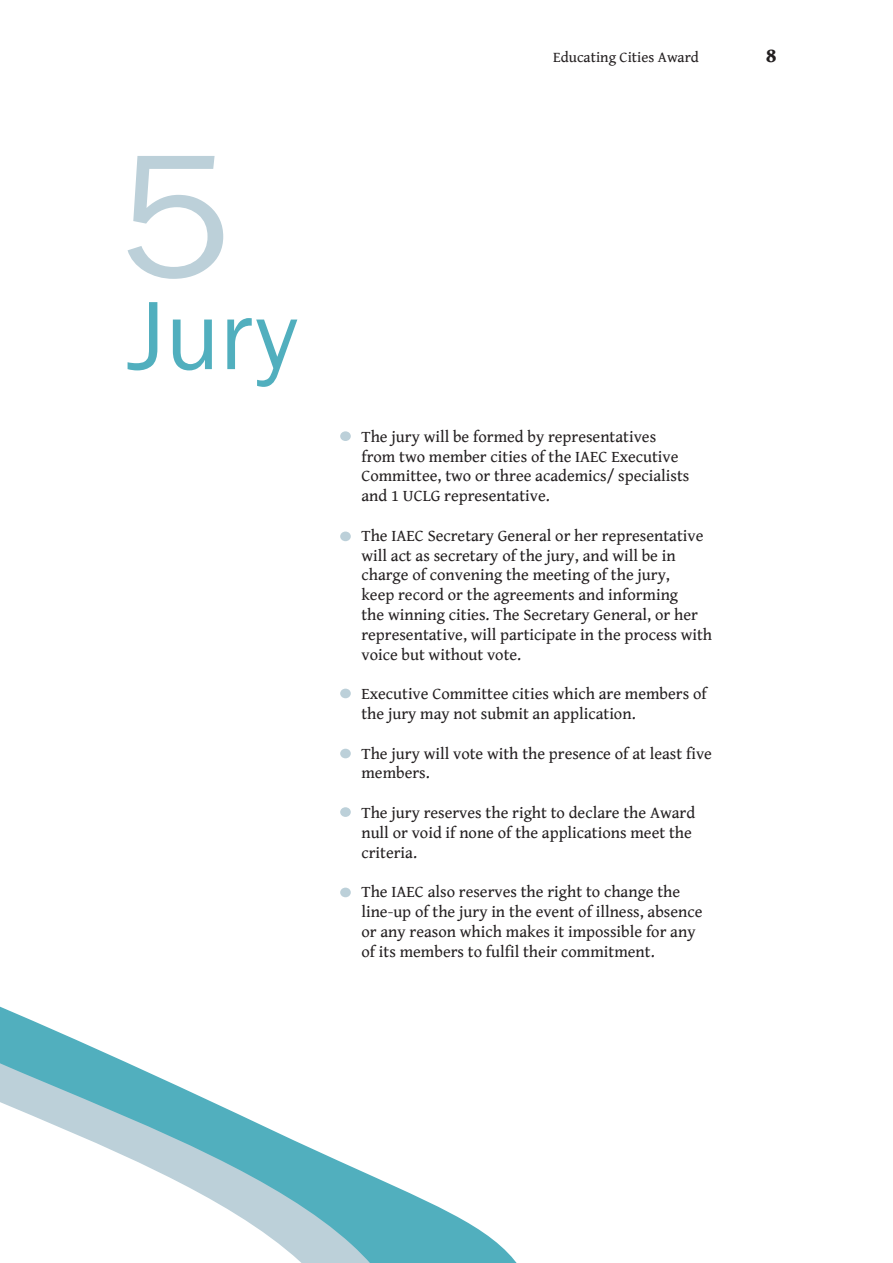
<style>
.page{position:relative;width:893px;height:1263px;background:#fff}
.page>*{position:absolute;margin:0;border:0;box-sizing:border-box;transform-origin:0 0}
._2_Títol{font:100.5px "Franklin Gothic";color:#51afbe}
.t1{font:700 21px "Gentium Book Basic";color:#231f20}
._1_Text_normal_bàsic{font:16.5px/19.8px "Gentium Book Basic";color:#231f20}
.t2{font:15px "Gentium Book Basic";color:#231f20}
</style>
<div class="page">
<svg style="left:128px;top:156px;width:95px;height:123px"></svg>
<div style="left:340px;top:431px;width:11px;height:10px;background:#bcd0d9;border-radius:50%"></div>
<div style="left:340px;top:531px;width:11px;height:10px;background:#bcd0d9;border-radius:50%"></div>
<div style="left:340px;top:689px;width:11px;height:9px;background:#bcd0d9;border-radius:50%"></div>
<div style="left:340px;top:749px;width:11px;height:9px;background:#bcd0d9;border-radius:50%"></div>
<div style="left:340px;top:807px;width:11px;height:10px;background:#bcd0d9;border-radius:50%"></div>
<div style="left:340px;top:888px;width:11px;height:9px;background:#bcd0d9;border-radius:50%"></div>
<svg style="left:0;top:1006px;width:517px;height:257px"></svg>
<p class="t2" style="left:553px;top:46px;width:147px">Educating Cities Award</p>
<p class="t1" style="left:766px;top:39px;width:12px">8</p>
<p class="_2_Títol" style="left:128px;top:273px;width:171px">Jury</p>
<p class="_1_Text_normal_bàsic" style="left:361px;top:426px;width:330px">The jury will be formed by representatives from two member cities of the IAEC Executive Committee, two or three academics/ specialists and 1 UCLG representative.</p>
<p class="_1_Text_normal_bàsic" style="left:361px;top:525px;width:352px">The IAEC Secretary General or her representative will act as secretary of the jury, and will be in charge of convening the meeting of the jury,<br>keep record or the agreements and informing<br>the winning cities. The Secretary General, or her representative, will participate in the process with voice but without vote.</p>
<p class="_1_Text_normal_bàsic" style="left:361px;top:683px;width:347px">Executive Committee cities which are members of the jury may not submit an application.</p>
<p class="_1_Text_normal_bàsic" style="left:361px;top:743px;width:352px">The jury will vote with the presence of at least five members.</p>
<p class="_1_Text_normal_bàsic" style="left:361px;top:802px;width:335px">The jury reserves the right to declare the Award null or void if none of the applications meet the criteria.</p>
<p class="_1_Text_normal_bàsic" style="left:361px;top:881px;width:343px">The IAEC also reserves the right to change the line-up of the jury in the event of illness, absence or any reason which makes it impossible for any of its members to fulfil their commitment.</p>
</div>
